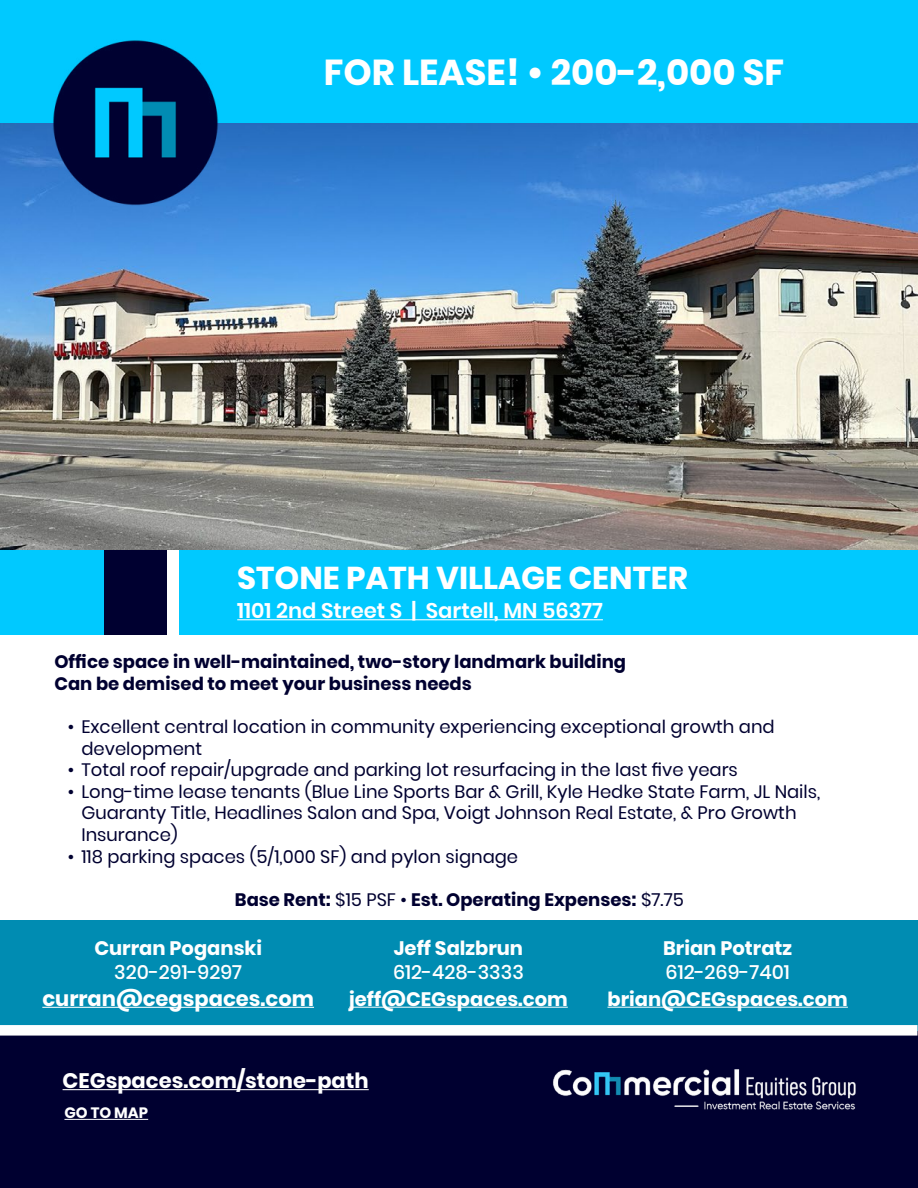
<style>
.page{position:relative;width:918px;height:1188px;background:#fff}
.page>*{position:absolute;margin:0;border:0;box-sizing:border-box;transform-origin:0 0}
.t1{font:700 36px "Poppins";color:#fff}
.t2{font:700 31.5px "Poppins";color:#fff}
.t3{font:600 21.15px "Poppins";color:#fff}
.t4{font:700 21px "Poppins";color:#fff}
.t5{font:700 19.5px "Poppins";color:#fff}
.t6{font:500 19.5px "Poppins";color:#fff}
.t7{font:18px/21.6px "Poppins";color:#000030}
.t8{font:700 18px/21.6px "Poppins";color:#000030}
.t9{font:700 15px "Poppins";color:#fff}
.s1{font-weight:400}
</style>
<div class="page">
<img style="left:0;top:100px;width:918px;height:451px">
<div style="left:0;top:551px;width:918px;height:84px;background:#00c9ff"></div>
<hr style="left:237px;top:619px;width:366px;height:1px;background:#fff">
<div style="left:104px;top:551px;width:63px;height:84px;background:#000030"></div>
<div style="left:167px;top:551px;width:11px;height:84px;background:#fff"></div>
<div style="left:0;top:0;width:917px;height:122px;background:#00c9ff"></div>
<img style="left:53px;top:40px;width:166px;height:166px">
<div style="left:1px;top:920px;width:917px;height:268px;background:#000030"></div>
<img style="left:553px;top:1069px;width:303px;height:41px">
<hr style="left:64px;top:1119px;width:84px;height:1px;background:#fff">
<div style="left:0;top:920px;width:917px;height:110px;background:#008cb2"></div>
<hr style="left:608px;top:1007px;width:240px;height:1px;background:#fff">
<hr style="left:42px;top:1007px;width:272px;height:1px;background:#fff">
<hr style="left:349px;top:1007px;width:219px;height:1px;background:#fff">
<hr style="left:63px;top:1089px;width:306px;height:1px;background:#fff">
<div style="left:0;top:1025px;width:917px;height:11px;background:#fff"></div>
<h1 class="t1" style="left:324px;top:52px;width:462px">FOR LEASE! • 200-2,000 SF</h1>
<h2 class="t2" style="left:237px;top:560px;width:452px">STONE PATH VILLAGE CENTER</h2>
<p class="t3" style="left:237px;top:599px;width:367px">1101 2nd Street S | Sartell, MN 56377</p>
<p class="t8" style="left:54px;top:651px;width:573px">Office space in well-maintained, two-story landmark building<br>Can be demised to meet your business needs</p>
<p class="t7" style="left:81px;top:716px;width:695px;text-indent:-14px">• Excellent central location in community experiencing exceptional growth and development</p>
<p class="t7" style="left:68px;top:759px;width:672px">• Total roof repair/upgrade and parking lot resurfacing in the last five years</p>
<p class="t7" style="left:81px;top:781px;width:740px;text-indent:-14px">• Long-time lease tenants (Blue Line Sports Bar &amp; Grill, Kyle Hedke State Farm, JL Nails,<br>Guaranty Title, Headlines Salon and Spa, Voigt Johnson Real Estate, &amp; Pro Growth<br>Insurance)</p>
<p class="t7" style="left:68px;top:846px;width:452px">• 118 parking spaces (5/1,000 SF) and pylon signage</p>
<p class="t8" style="left:235px;top:889px;width:450px">Base Rent: <span class="s1">$15 PSF •</span> Est. Operating Expenses: <span class="s1">$7.75</span></p>
<p class="t5" style="left:94px;top:937px;width:169px">Curran Poganski</p>
<p class="t6" style="left:114px;top:961px;width:129px">320-291-9297</p>
<p class="t4" style="left:42px;top:986px;width:273px">curran@cegspaces.com</p>
<p class="t5" style="left:394px;top:937px;width:131px">Jeff Salzbrun</p>
<p class="t6" style="left:393px;top:961px;width:133px">612-428-3333</p>
<p class="t5" style="left:349px;top:988px;width:220px">jeff@CEGspaces.com</p>
<p class="t4" style="left:63px;top:1069px;width:308px">CEGspaces.com/stone-path</p>
<p class="t9" style="left:64px;top:1104px;width:85px">GO TO MAP</p>
<p class="t5" style="left:663px;top:937px;width:131px">Brian Potratz</p>
<p class="t6" style="left:666px;top:961px;width:126px">612-269-7401</p>
<p class="t5" style="left:608px;top:988px;width:242px">brian@CEGspaces.com</p>
</div>
